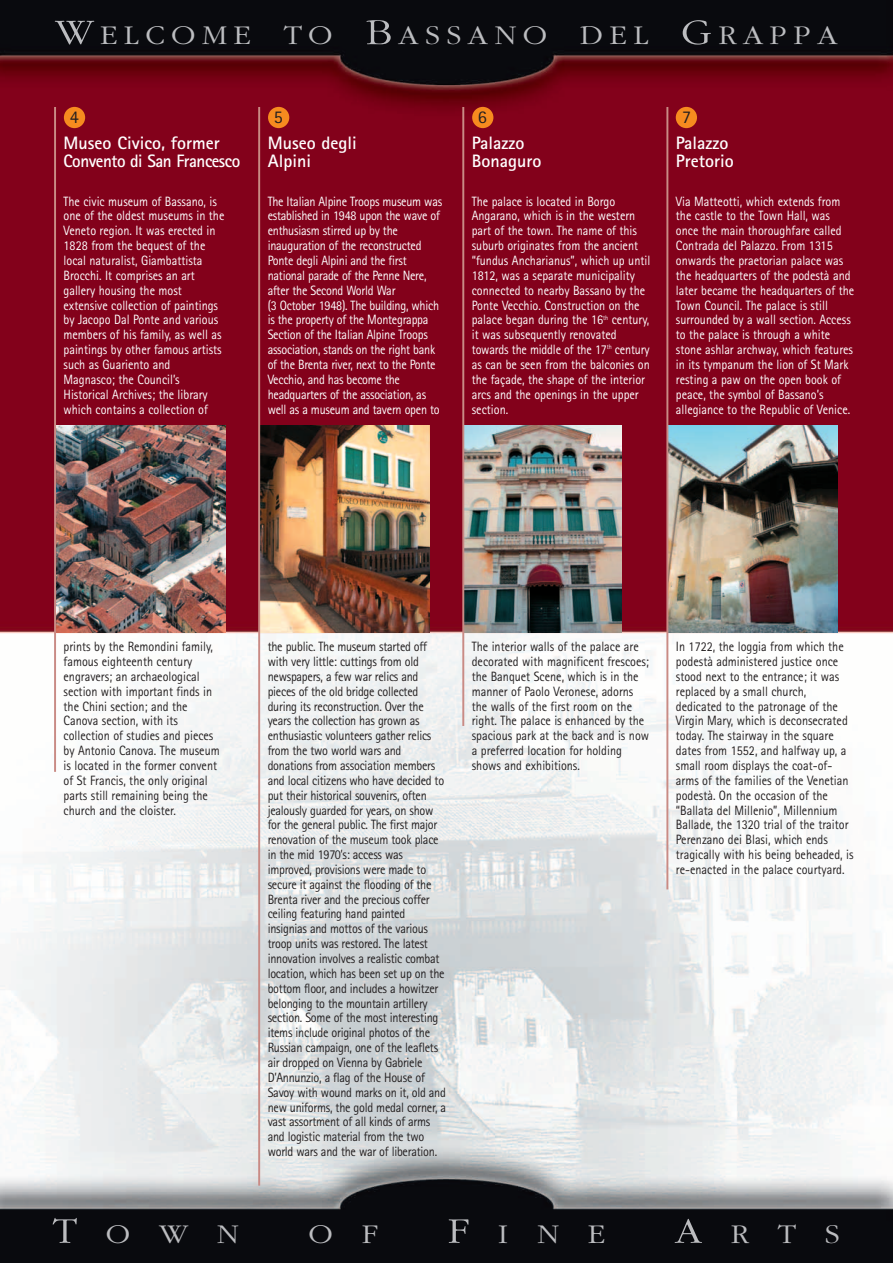
<style>
.page{position:relative;width:893px;height:1263px;background:#fff}
.page>*{position:absolute;margin:0;border:0;box-sizing:border-box;transform-origin:0 0}
.t1{font:300 28.2px "Aplgaram";letter-spacing:.16em;color:#bcbdc0;scale:1.4 1}
.t2{font:700 18px/18px "Rotis Sans Serif";color:#fff}
.t3{font:700 18px/18px "Rotis Sans Serif";letter-spacing:-.025em;color:#fff}
.t4{font:18px "Rotis Sans Serif";color:#231f20}
.t5{font:13.5px/14.9px "Rotis Sans Serif";color:#fff;scale:.9 1}
.t6{font:13.5px/14.9px "Rotis Sans Serif";letter-spacing:-.02em;color:#231f20;scale:.9 1}
.t7{font:13.5px/14.9px "Rotis Sans Serif";color:#231f20;scale:.9 1}
.t8{font:13.5px/14.9px "Rotis Sans Serif";letter-spacing:-.02em;color:#fff;scale:.9 1}
.s1{font-size:37.5px}
</style>
<div class="page">
<img style="left:1px;top:1px;width:892px;height:1262px">
<div style="left:64px;top:107px;width:21px;height:21px;background:#f68b1f;border-radius:50%"></div>
<div style="left:268px;top:107px;width:21px;height:21px;background:#f68b1f;border-radius:50%"></div>
<div style="left:472px;top:107px;width:21px;height:21px;background:#f68b1f;border-radius:50%"></div>
<div style="left:676px;top:107px;width:21px;height:21px;background:#f68b1f;border-radius:50%"></div>
<img style="left:56px;top:426px;width:169px;height:206px">
<img style="left:260px;top:426px;width:169px;height:206px">
<img style="left:668px;top:426px;width:169px;height:206px">
<img style="left:464px;top:426px;width:157px;height:206px">
<hr style="left:666px;top:107px;width:2px;height:782px;background:#c98b85">
<hr style="left:462px;top:107px;width:2px;height:619px;background:#c98b85">
<hr style="left:258px;top:107px;width:2px;height:1078px;background:#c98b85">
<hr style="left:54px;top:107px;width:2px;height:665px;background:#c98b85">
<h1 class="t1" style="left:55px;top:24px;width:560px"><span class="s1">W</span>ELCOME TO <span class="s1">B</span>ASSANO DEL <span class="s1">G</span>RAPPA</h1>
<h2 class="t4" style="left:70px;top:111px;width:10px">4</h2>
<h2 class="t4" style="left:274px;top:111px;width:10px">5</h2>
<h2 class="t4" style="left:478px;top:111px;width:10px">6</h2>
<h2 class="t4" style="left:682px;top:111px;width:10px">7</h2>
<h2 class="t3" style="left:64px;top:136px;width:178px">Museo Civico, former<br>Convento di San Francesco</h2>
<h2 class="t2" style="left:268px;top:136px;width:91px">Museo degli<br>Alpini</h2>
<h2 class="t2" style="left:472px;top:136px;width:71px">Palazzo<br>Bonaguro</h2>
<h2 class="t2" style="left:676px;top:136px;width:59px">Palazzo<br>Pretorio</h2>
<p class="t5" style="left:64px;top:195px;width:180px">The civic museum of Bassano, is one of the oldest museums in the<br>Veneto region. It was erected in<br>1828 from the bequest of the local naturalist, Giambattista<br>Brocchi. It comprises an art gallery housing the most extensive collection of paintings by Jacopo Dal Ponte and various members of his family, as well as paintings by other famous artists such as Guariento and<br>Magnasco; the Council’s<br>Historical Archives; the library which contains a collection of</p>
<p class="t8" style="left:268px;top:195px;width:195px">The Italian Alpine Troops museum was established in 1948 upon the wave of enthusiasm stirred up by the inauguration of the reconstructed Ponte degli Alpini and the first national parade of the Penne Nere, after the Second World War<br>(3 October 1948). The building, which is the property of the Montegrappa Section of the Italian Alpine Troops association, stands on the right bank of the Brenta river, next to the Ponte Vecchio, and has become the headquarters of the association, as well as a museum and tavern open to</p>
<p class="t5" style="left:472px;top:195px;width:200px">The palace is located in Borgo<br>Angarano, which is in the western part of the town. The name of this suburb originates from the ancient “fundus Ancharianus”, which up until<br>1812, was a separate municipality connected to nearby Bassano by the<br>Ponte Vecchio. Construction on the palace began during the 16<sup>th</sup> century, it was subsequently renovated towards the middle of the 17<sup>th</sup> century as can be seen from the balconies on the façade, the shape of the interior arcs and the openings in the upper section.</p>
<p class="t5" style="left:676px;top:195px;width:200px">Via Matteotti, which extends from the castle to the Town Hall, was once the main thoroughfare called Contrada del Palazzo. From 1315 onwards the praetorian palace was the headquarters of the podestà and later became the headquarters of the Town Council. The palace is still surrounded by a wall section. Access to the palace is through a white stone ashlar archway, which features in its tympanum the lion of St Mark resting a paw on the open book of peace, the symbol of Bassano’s allegiance to the Republic of Venice.</p>
<p class="t7" style="left:64px;top:640px;width:175px">prints by the Remondini family, famous eighteenth century engravers; an archaeological section with important finds in the Chini section; and the<br>Canova section, with its collection of studies and pieces by Antonio Canova. The museum is located in the former convent of St Francis, the only original parts still remaining being the church and the cloister.</p>
<p class="t6" style="left:268px;top:640px;width:200px">the public. The museum started off with very little: cuttings from old newspapers, a few war relics and pieces of the old bridge collected during its reconstruction. Over the years the collection has grown as enthusiastic volunteers gather relics from the two world wars and donations from association members and local citizens who have decided to put their historical souvenirs, often jealously guarded for years, on show for the general public. The first major renovation of the museum took place in the mid 1970’s: access was improved, provisions were made to secure it against the flooding of the Brenta river and the precious coffer ceiling featuring hand painted insignias and mottos of the various troop units was restored. The latest innovation involves a realistic combat location, which has been set up on the bottom floor, and includes a howitzer belonging to the mountain artillery section. Some of the most interesting items include original photos of the Russian campaign, one of the leaflets air dropped on Vienna by Gabriele D’Annunzio, a flag of the House of Savoy with wound marks on it, old and new uniforms, the gold medal corner, a vast assortment of all kinds of arms and logistic material from the two world wars and the war of liberation.</p>
<p class="t7" style="left:472px;top:640px;width:199px">The interior walls of the palace are decorated with magnificent frescoes; the Banquet Scene, which is in the manner of Paolo Veronese, adorns the walls of the first room on the right. The palace is enhanced by the spacious park at the back and is now a preferred location for holding shows and exhibitions.</p>
<p class="t7" style="left:676px;top:640px;width:199px">In 1722, the loggia from which the podestà administered justice once stood next to the entrance; it was replaced by a small church, dedicated to the patronage of the Virgin Mary, which is deconsecrated today. The stairway in the square dates from 1552, and halfway up, a small room displays the coat-of&shy;arms of the families of the Venetian podestà. On the occasion of the “Ballata del Millenio”, Millennium Ballade, the 1320 trial of the traitor Perenzano dei Blasi, which ends tragically with his being beheaded, is re-enacted in the palace courtyard.</p>
<h1 class="t1" style="left:53px;top:1223px;width:135px"><span class="s1">T</span>OWN</h1>
<h1 class="t1" style="left:308px;top:1223px;width:51px">O F</h1>
<h1 class="t1" style="left:448px;top:1223px;width:114px"><span class="s1">F</span>INE</h1>
<h1 class="t1" style="left:675px;top:1223px;width:119px"><span class="s1">A</span>RTS</h1>
</div>
